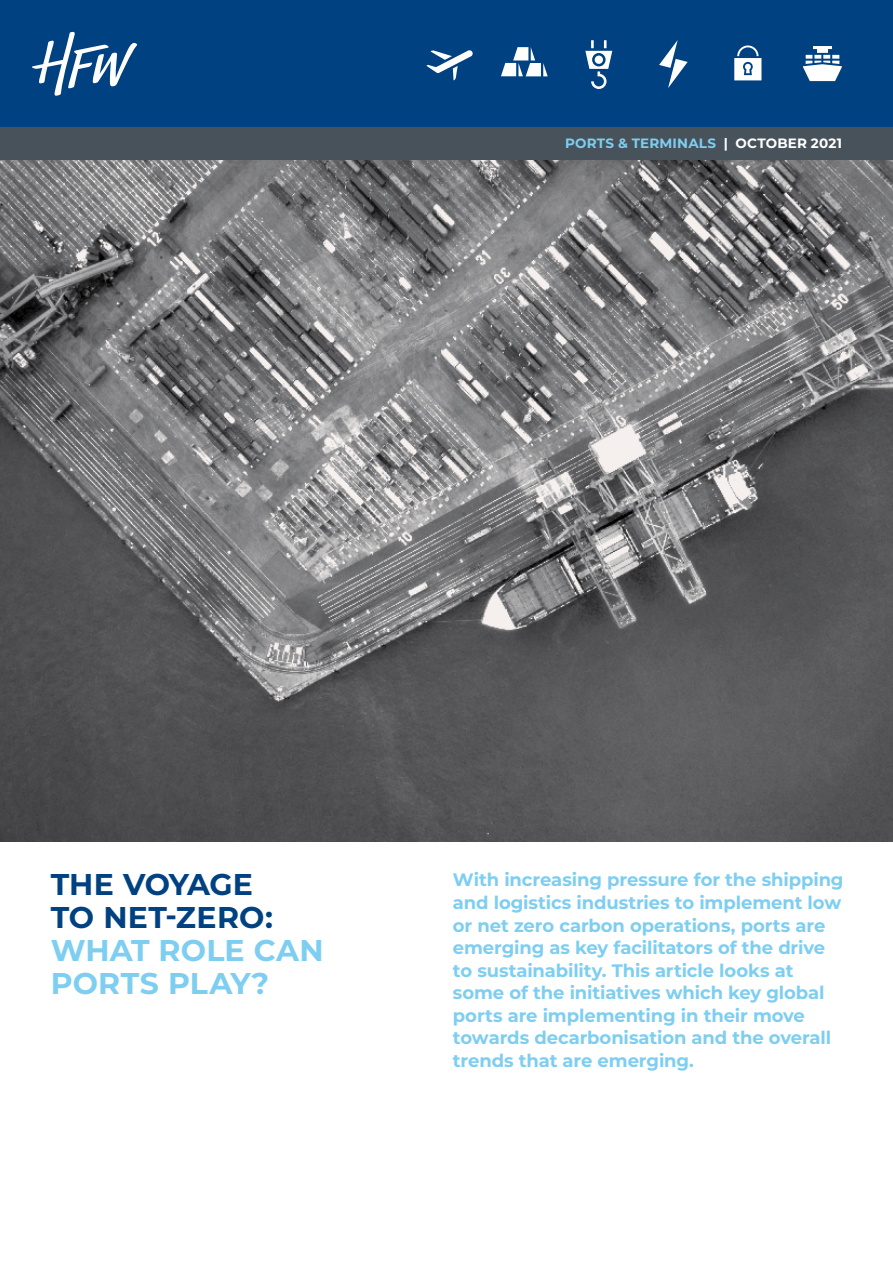
<style>
.page{position:relative;width:893px;height:1263px;background:#fff}
.page>*{position:absolute;margin:0;border:0;box-sizing:border-box;transform-origin:0 0}
.t1{font:700 30px/33px "Montserrat";letter-spacing:.01em;color:#7dcef1}
.t2{font:700 30px/33px "Montserrat";letter-spacing:.005em;color:#004181}
.t3{font:700 18px/22.5px "Montserrat";letter-spacing:-.005em;color:#7dcef1}
.t4{font:700 13.5px "Montserrat";letter-spacing:.015em;color:#7dcef1}
.s1{color:#fff}
</style>
<div class="page">
<div style="left:0;top:0;width:893px;height:128px;background:#004181"></div>
<img style="left:0;top:160px;width:893px;height:682px">
<svg style="left:32px;top:32px;width:105px;height:64px"></svg>
<svg style="left:803px;top:46px;width:39px;height:35px"></svg>
<svg style="left:585px;top:40px;width:27px;height:49px"></svg>
<svg style="left:426px;top:50px;width:47px;height:30px"></svg>
<svg style="left:659px;top:40px;width:29px;height:48px"></svg>
<svg style="left:734px;top:45px;width:27px;height:35px"></svg>
<div style="left:0;top:128px;width:893px;height:32px;background:#48525a"></div>
<svg style="left:501px;top:47px;width:47px;height:29px"></svg>
<p class="t4" style="left:565px;top:134px;width:278px">PORTS &amp; TERMINALS <span class="s1">| OCTOBER 2021</span></p>
<h1 class="t2" style="left:51px;top:866px;width:224px">THE VOYAGE<br>TO NET-ZERO:</h1>
<h1 class="t1" style="left:51px;top:932px;width:275px">WHAT ROLE CAN<br>PORTS PLAY?</h1>
<p class="t3" style="left:453px;top:868px;width:392px">With increasing pressure for the shipping and logistics industries to implement low or net zero carbon operations, ports are emerging as key facilitators of the drive to sustainability. This article looks at some of the initiatives which key global ports are implementing in their move towards decarbonisation and the overall trends that are emerging.</p>
</div>
